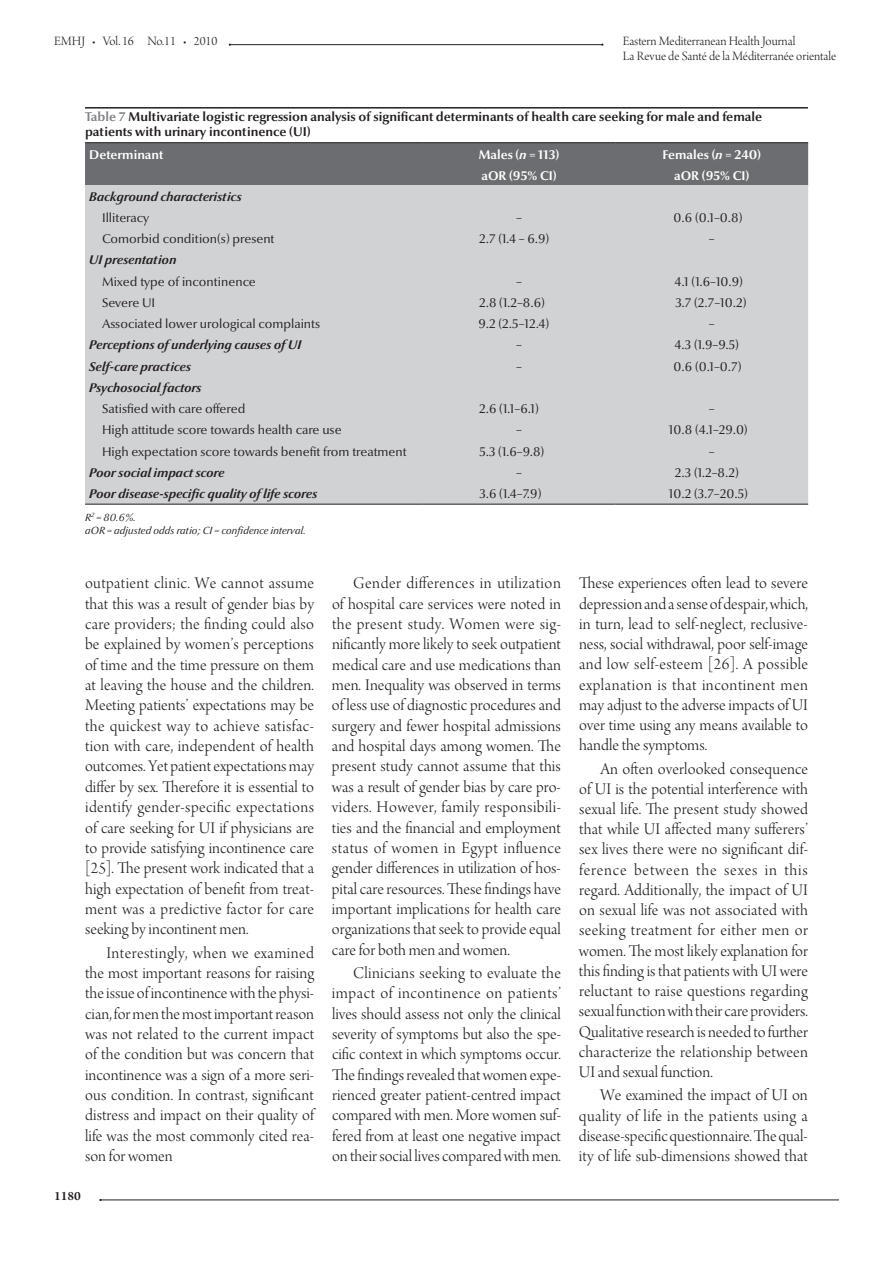
<style>
.page{position:relative;width:893px;height:1263px;background:#fff}
.page>*{position:absolute;margin:0;border:0;box-sizing:border-box;transform-origin:0 0}
.t1{font:17.25px/20.4px "Arno Pro Light Display";color:#231f20;text-align:justify}
.t2{font:13.5px/15px "Arno Pro Light Display";color:#231f20}
.t3{font:600 13.5px "Arno Pro";color:#231f20}
.t4{font:700 12.9px/15px "Optima Nova LT Pro";color:#231f20}
.t5{font:12.75px "Optima Nova LT Pro";color:#231f20}
.t6{font:italic 700 12.75px "Optima Nova LT Pro";color:#231f20}
.t7{font:700 12.75px "Optima Nova LT Pro";color:#fff}
.t8{font:italic 10.5px/13.5px "Optima Nova LT Pro";color:#231f20}
.s1{color:#808285}
.s2{font-style:italic}
</style>
<div class="page">
<hr style="left:230px;top:44px;width:372px;height:1px;background:#231f20">
<hr style="left:100px;top:1199px;width:739px;height:1px;background:#231f20">
<hr style="left:85px;top:107px;width:723px;height:2px;background:#231f20">
<div style="left:85px;top:143px;width:723px;height:42px;background:#6c6d70"></div>
<div style="left:85px;top:185px;width:723px;height:319px;background:#d1d2d4"></div>
<hr style="left:85px;top:504px;width:338px;height:1px;background:#231f20">
<hr style="left:423px;top:504px;width:192px;height:1px;background:#231f20">
<hr style="left:615px;top:504px;width:193px;height:1px;background:#231f20">
<hr style="left:85px;top:142px;width:338px;height:1px;background:#231f20">
<hr style="left:423px;top:142px;width:192px;height:1px;background:#231f20">
<hr style="left:615px;top:142px;width:193px;height:1px;background:#231f20">
<p class="t2" style="left:54px;top:34px;width:165px">EMHJ • Vol. 16 No.11 • 2010</p>
<p class="t2" style="left:623px;top:34px;width:215px">Eastern Mediterranean Health Journal<br>La Revue de Santé de la Méditerranée orientale</p>
<p class="t4" style="left:85px;top:109px;width:679px"><span class="s1">Table 7</span> Multivariate logistic regression analysis of significant determinants of health care seeking for male and female patients with urinary incontinence (UI)</p>
<p class="t7" style="left:89px;top:146px;width:76px">Determinant</p>
<p class="t7" style="left:479px;top:146px;width:82px">Males (<span class="s2">n</span> = 113)</p>
<p class="t7" style="left:662px;top:146px;width:100px">Females (<span class="s2">n</span> = 240)</p>
<p class="t7" style="left:481px;top:167px;width:77px">aOR (95% CI)</p>
<p class="t7" style="left:674px;top:167px;width:77px">aOR (95% CI)</p>
<p class="t6" style="left:89px;top:188px;width:154px">Background characteristics</p>
<p class="t5" style="left:102px;top:210px;width:49px">Illiteracy</p>
<p class="t5" style="left:516px;top:210px;width:7px">–</p>
<p class="t5" style="left:673px;top:210px;width:70px">0.6 (0.1–0.8)</p>
<p class="t5" style="left:102px;top:231px;width:174px">Comorbid condition(s) present</p>
<p class="t5" style="left:479px;top:231px;width:72px">2.7 (1.4 – 6.9)</p>
<p class="t5" style="left:709px;top:231px;width:7px">–</p>
<p class="t6" style="left:89px;top:252px;width:89px">UI presentation</p>
<p class="t5" style="left:102px;top:273px;width:155px">Mixed type of incontinence</p>
<p class="t5" style="left:516px;top:273px;width:7px">–</p>
<p class="t5" style="left:674px;top:273px;width:70px">4.1 (1.6–10.9)</p>
<p class="t5" style="left:102px;top:295px;width:55px">Severe UI</p>
<p class="t5" style="left:479px;top:295px;width:67px">2.8 (1.2–8.6)</p>
<p class="t5" style="left:675px;top:295px;width:73px">3.7 (2.7–10.2)</p>
<p class="t5" style="left:102px;top:316px;width:220px">Associated lower urological complaints</p>
<p class="t5" style="left:479px;top:316px;width:72px">9.2 (2.5–12.4)</p>
<p class="t5" style="left:709px;top:316px;width:7px">–</p>
<p class="t6" style="left:89px;top:337px;width:214px">Perceptions of underlying causes of UI</p>
<p class="t5" style="left:516px;top:337px;width:7px">–</p>
<p class="t5" style="left:674px;top:337px;width:66px">4.3 (1.9–9.5)</p>
<p class="t6" style="left:89px;top:358px;width:103px">Self-care practices</p>
<p class="t5" style="left:516px;top:358px;width:7px">–</p>
<p class="t5" style="left:673px;top:358px;width:70px">0.6 (0.1–0.7)</p>
<p class="t6" style="left:89px;top:380px;width:114px">Psychosocial factors</p>
<p class="t5" style="left:102px;top:401px;width:145px">Satisfied with care offered</p>
<p class="t5" style="left:479px;top:401px;width:61px">2.6 (1.1–6.1)</p>
<p class="t5" style="left:709px;top:401px;width:7px">–</p>
<p class="t5" style="left:102px;top:422px;width:241px">High attitude score towards health care use</p>
<p class="t5" style="left:516px;top:422px;width:7px">–</p>
<p class="t5" style="left:669px;top:422px;width:80px">10.8 (4.1–29.0)</p>
<p class="t5" style="left:102px;top:443px;width:306px">High expectation score towards benefit from treatment</p>
<p class="t5" style="left:480px;top:443px;width:66px">5.3 (1.6–9.8)</p>
<p class="t5" style="left:709px;top:443px;width:7px">–</p>
<p class="t6" style="left:89px;top:465px;width:137px">Poor social impact score</p>
<p class="t5" style="left:516px;top:465px;width:7px">–</p>
<p class="t5" style="left:675px;top:465px;width:66px">2.3 (1.2–8.2)</p>
<p class="t6" style="left:89px;top:486px;width:230px">Poor disease-specific quality of life scores</p>
<p class="t5" style="left:480px;top:486px;width:63px">3.6 (1.4–7.9)</p>
<p class="t5" style="left:669px;top:486px;width:80px">10.2 (3.7–20.5)</p>
<p class="t8" style="left:85px;top:510px;width:222px">R<sup>2</sup> = 80.6%.<br>aOR = adjusted odds ratio; CI = confidence interval.</p>
<p class="t1" style="left:332px;top:574px;width:231px;text-indent:21px">Gender differences in utilization of hospital care services were noted in the present study. Women were sig&shy;nificantly more likely to seek outpatient medical care and use medications than men. Inequality was observed in terms of less use of diagnostic procedures and surgery and fewer hospital admissions and hospital days among women. The present study cannot assume that this was a result of gender bias by care pro&shy;viders. However, family responsibili&shy;ties and the financial and employment status of women in Egypt influence gender differences in utilization of hos&shy;pitalcareresources.These findings have important implications for health care organizations that seek to provideequal care for both men and women.</p>
<p class="t1" style="left:332px;top:964px;width:231px;text-indent:21px">Clinicians seeking to evaluate the impact of incontinence on patients’ lives should assess not only the clinical severity of symptoms but also the spe&shy;cific context in which symptoms occur.<br>The findingsrevealed thatwomen expe&shy;rienced greater patient-centred impact compared with men. More women suf&shy;fered from at least one negative impact on theirsocial livescomparedwithmen.</p>
<p class="t1" style="left:85px;top:574px;width:231px">outpatient clinic. We cannot assume that this was a result of gender bias by care providers; the finding could also be explained by women’s perceptions of time and the time pressure on them at leaving the house and the children.<br>Meeting patients’ expectations may be the quickest way to achieve satisfac&shy;tion with care, independent of health outcomes. Yet patientexpectationsmay differ by sex. Therefore it is essential to identify gender-specific expectations of care seeking for UI if physicians are to provide satisfying incontinence care [25]. The present work indicated that a high expectation of benefit from treat&shy;ment was a predictive factor for care seeking by incontinent men.</p>
<p class="t1" style="left:85px;top:943px;width:231px;text-indent:21px">Interestingly, when we examined the most important reasons for raising theissue of incontinencewith the physi&shy;cian, formen themostimportantreason was not related to the current impact of the condition but was concern that incontinence was a sign of a more seri&shy;ous condition. In contrast, significant distress and impact on their quality of life was the most commonly cited rea&shy;son for women</p>
<p class="t1" style="left:579px;top:574px;width:231px">These experiences often lead to severe depressionandasenseofdespair,which, in turn, lead to self-neglect, reclusive&shy;ness, social withdrawal, poor self-image and low self-esteem [26]. A possible explanation is that incontinent men may adjust to the adverse impacts of UI over time using any means available to handle the symptoms.</p>
<p class="t1" style="left:579px;top:759px;width:231px;text-indent:21px">An often overlooked consequence of UI is the potential interference with sexual life. The present study showed that while UI affected many sufferers’ sex lives there were no significant dif&shy;ference between the sexes in this regard. Additionally, the impact of UI on sexual life was not associated with seeking treatment for either men or women. The most likely explanation for this finding isthat patients with UI were reluctant to raise questions regarding sexual functionwiththeircareproviders.<br>Qualitativeresearch is needed to further characterize the relationship between UI and sexual function.</p>
<p class="t1" style="left:579px;top:1086px;width:230px;text-indent:21px">We examined the impact of UI on quality of life in the patients using a disease-specificquestionnaire.Thequal&shy;ity of life sub-dimensions showed that</p>
<p class="t3" style="left:54px;top:1188px;width:28px">1180</p>
</div>
